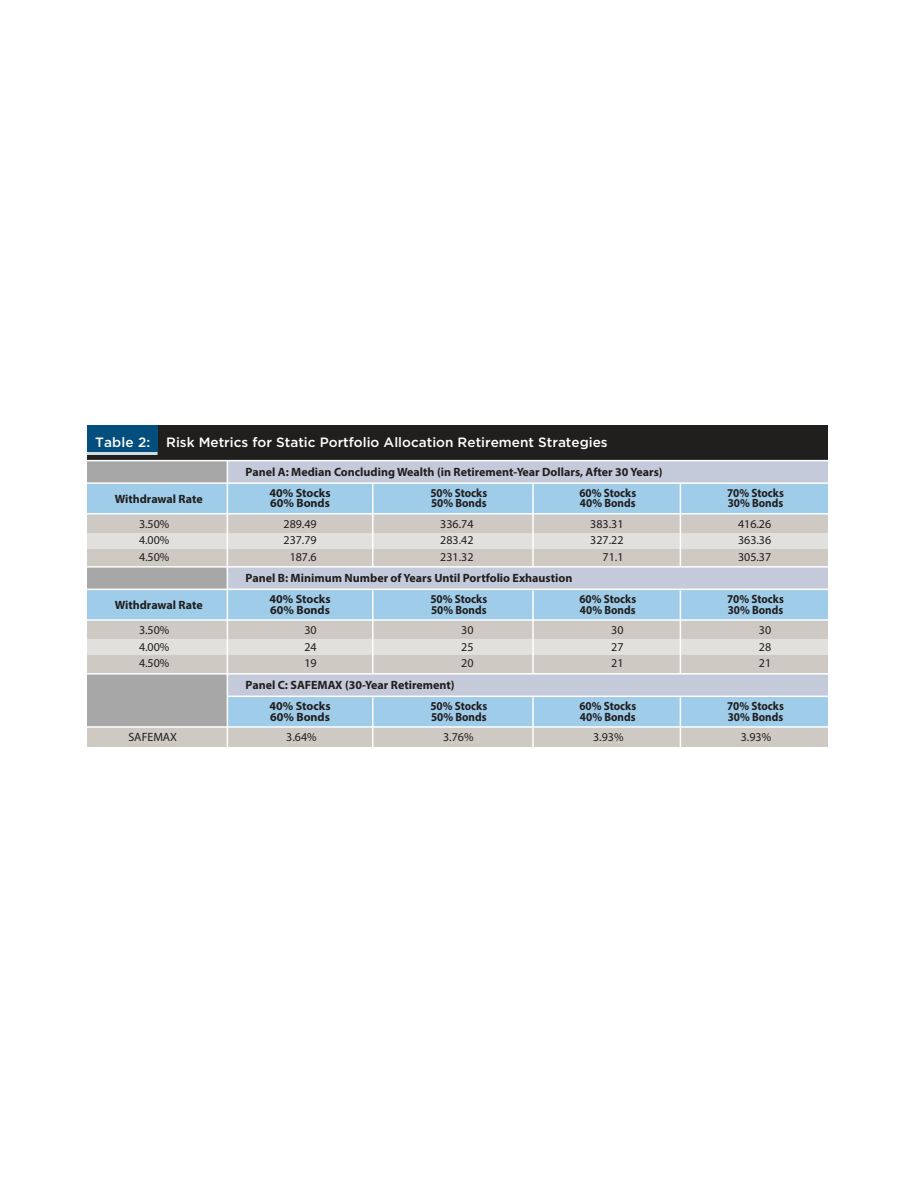
<style>
.page{position:relative;width:918px;height:1188px;background:#fff}
.page>*{position:absolute;margin:0;border:0;box-sizing:border-box;transform-origin:0 0}
.t1{font:500 13.5px "Gotham";color:#fff}
.t2{font:700 12px/10.5px "Myriad Pro";color:#211e1e}
.t3{font:12px/16.5px "Myriad Pro";color:#211e1e;text-align:justify}
.t4{font:700 12px/10.5px "Myriad Pro";color:#211e1e;scale:.93 1}
</style>
<div class="page">
<div style="left:87px;top:711px;width:741px;height:35px;background:#cfc9c4"></div>
<div style="left:87px;top:425px;width:741px;height:44px;background:#211e1e"></div>
<div style="left:87px;top:425px;width:71px;height:29px;background:#044e7d"></div>
<hr style="left:87px;top:452px;width:71px;height:3px;background:#cfdce2">
<div style="left:87px;top:460px;width:741px;height:26px;background:#c5cada"></div>
<div style="left:87px;top:460px;width:140px;height:26px;background:#a8a7a7"></div>
<div style="left:87px;top:498px;width:741px;height:68px;background:#cfc9c4"></div>
<div style="left:87px;top:484px;width:741px;height:30px;background:#9fcce9"></div>
<div style="left:87px;top:533px;width:741px;height:16px;background:#e1e0dd"></div>
<hr style="left:680px;top:484px;width:1px;height:85px;background:#fff">
<hr style="left:532px;top:484px;width:2px;height:85px;background:#fff">
<hr style="left:372px;top:484px;width:2px;height:85px;background:#fff">
<hr style="left:87px;top:513px;width:743px;height:2px;background:#fff">
<hr style="left:87px;top:482px;width:743px;height:2px;background:#fff">
<hr style="left:87px;top:460px;width:743px;height:1px;background:#fff">
<div style="left:87px;top:566px;width:741px;height:26px;background:#c5cada"></div>
<div style="left:87px;top:604px;width:741px;height:68px;background:#cfc9c4"></div>
<div style="left:87px;top:590px;width:741px;height:31px;background:#9fcce9"></div>
<div style="left:87px;top:639px;width:741px;height:16px;background:#e1e0dd"></div>
<hr style="left:680px;top:590px;width:1px;height:85px;background:#fff">
<hr style="left:532px;top:590px;width:2px;height:85px;background:#fff">
<hr style="left:372px;top:590px;width:2px;height:85px;background:#fff">
<div style="left:87px;top:673px;width:741px;height:26px;background:#c5cada"></div>
<div style="left:87px;top:566px;width:140px;height:23px;background:#a8a7a7"></div>
<div style="left:87px;top:673px;width:140px;height:54px;background:#a8a7a7"></div>
<div style="left:227px;top:697px;width:601px;height:30px;background:#9fcce9"></div>
<hr style="left:680px;top:697px;width:1px;height:52px;background:#fff">
<hr style="left:532px;top:697px;width:2px;height:52px;background:#fff">
<hr style="left:372px;top:697px;width:2px;height:52px;background:#fff">
<hr style="left:87px;top:726px;width:743px;height:2px;background:#fff">
<hr style="left:227px;top:696px;width:603px;height:1px;background:#fff">
<hr style="left:87px;top:673px;width:743px;height:2px;background:#fff">
<hr style="left:227px;top:461px;width:1px;height:108px;background:#fff">
<hr style="left:227px;top:567px;width:1px;height:108px;background:#fff">
<hr style="left:87px;top:619px;width:743px;height:2px;background:#fff">
<hr style="left:87px;top:589px;width:743px;height:1px;background:#fff">
<hr style="left:227px;top:674px;width:1px;height:75px;background:#fff">
<hr style="left:87px;top:566px;width:743px;height:2px;background:#fff">
<p class="t1" style="left:95px;top:433px;width:514px">Table 2: Risk Metrics for Static Portfolio Allocation Retirement Strategies</p>
<p class="t2" style="left:269px;top:487px;width:63px">40% Stocks<br>60% Bonds</p>
<p class="t2" style="left:430px;top:461px;width:234px;line-height:21px;text-indent:-185px">Panel A: Median Concluding Wealth (in Retirement-Year Dollars, After 30 Years)<br>50% Stocks</p>
<p class="t4" style="left:431px;top:498px;width:61px">50% Bonds</p>
<p class="t4" style="left:579px;top:487px;width:63px">60% Stocks<br>40% Bonds</p>
<p class="t3" style="left:284px;top:515px;width:35px;text-align:center">289.49<br>237.79<br>187.6</p>
<p class="t2" style="left:115px;top:493px;width:90px">Withdrawal Rate</p>
<p class="t3" style="left:139px;top:515px;width:32px">3.50% 4.00% 4.50%</p>
<p class="t3" style="left:440px;top:515px;width:35px">336.74<br>283.42<br>231.32</p>
<p class="t3" style="left:590px;top:515px;width:35px;text-align:right">383.31<br>327.22<br>71.1</p>
<p class="t2" style="left:430px;top:567px;width:144px;line-height:21px;text-indent:-185px">Panel B: Minimum Number of Years Until Portfolio Exhaustion<br>50% Stocks</p>
<p class="t4" style="left:431px;top:604px;width:61px">50% Bonds</p>
<p class="t4" style="left:579px;top:593px;width:63px">60% Stocks<br>40% Bonds</p>
<p class="t3" style="left:304px;top:622px;width:14px">30<br>24<br>19</p>
<p class="t2" style="left:269px;top:593px;width:63px">40% Stocks<br>60% Bonds</p>
<p class="t2" style="left:115px;top:599px;width:90px">Withdrawal Rate</p>
<p class="t3" style="left:139px;top:622px;width:32px">3.50% 4.00% 4.50%</p>
<p class="t3" style="left:461px;top:622px;width:14px">30<br>25<br>20</p>
<p class="t3" style="left:611px;top:622px;width:14px">30<br>27<br>21</p>
<p class="t2" style="left:430px;top:674px;width:58px;line-height:21px;text-indent:-185px">Panel C: SAFEMAX (30-Year Retirement)<br>50% Stocks</p>
<p class="t4" style="left:431px;top:711px;width:61px">50% Bonds</p>
<p class="t4" style="left:579px;top:700px;width:63px">60% Stocks<br>40% Bonds</p>
<p class="t2" style="left:269px;top:700px;width:63px">40% Stocks<br>60% Bonds</p>
<p class="t3" style="left:128px;top:729px;width:50px">SAFEMAX</p>
<p class="t3" style="left:286px;top:729px;width:32px">3.64%</p>
<p class="t3" style="left:443px;top:729px;width:32px">3.76%</p>
<p class="t3" style="left:593px;top:729px;width:32px">3.93%</p>
<p class="t4" style="left:727px;top:487px;width:63px">70% Stocks<br>30% Bonds</p>
<p class="t3" style="left:738px;top:515px;width:35px">416.26<br>363.36<br>305.37</p>
<p class="t4" style="left:727px;top:593px;width:63px">70% Stocks<br>30% Bonds</p>
<p class="t3" style="left:759px;top:622px;width:14px">30<br>28<br>21</p>
<p class="t4" style="left:727px;top:700px;width:63px">70% Stocks<br>30% Bonds</p>
<p class="t3" style="left:741px;top:729px;width:32px">3.93%</p>
</div>
